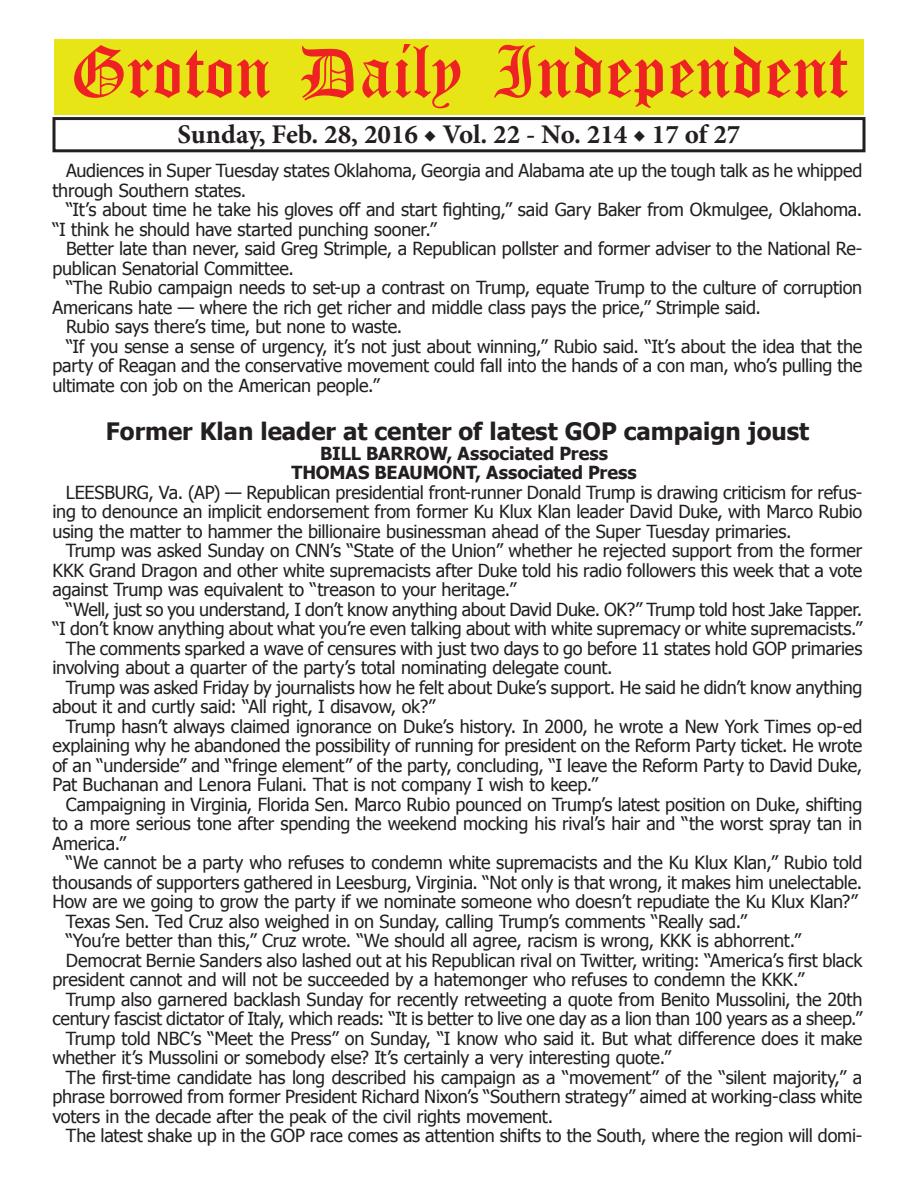
<style>
.page{position:relative;width:918px;height:1188px;background:#fff}
.page>*{position:absolute;margin:0;border:0;box-sizing:border-box;transform-origin:0 0}
.t1{font:54px "Old English Five";color:#ee2123}
.t2{font:700 27px "Minion Pro";color:#231f20}
.t3{font:700 24px "Tahoma";color:#231f20}
.t4{font:18px/19.5px "Tahoma";letter-spacing:-.015em;color:#231f20}
.t5{font:700 18px/19.5px "Tahoma";letter-spacing:-.005em;color:#231f20;text-align:center}
</style>
<div class="page">
<div style="left:52px;top:117px;width:814px;height:35px;border:3px solid #231f20"></div>
<div style="left:54px;top:40px;width:810px;height:75px;background:#e7e515"></div>
<h1 class="t1" style="left:70px;top:47px;width:779px">Groton Daily Independent</h1>
<h2 class="t2" style="left:178px;top:116px;width:564px">Sunday, Feb. 28, 2016 ◆ Vol. 22 - No. 214 ◆ 17 of 27</h2>
<p class="t4" style="left:52px;top:160px;width:812px;text-indent:14px">Audiences in Super Tuesday states Oklahoma, Georgia and Alabama ate up the tough talk as he whipped through Southern states.</p>
<p class="t4" style="left:52px;top:199px;width:811px;text-indent:14px">“It’s about time he take his gloves off and start fighting,” said Gary Baker from Okmulgee, Oklahoma. “I think he should have started punching sooner.”</p>
<p class="t4" style="left:52px;top:238px;width:811px;text-indent:14px">Better late than never, said Greg Strimple, a Republican pollster and former adviser to the National Re&shy;publican Senatorial Committee.</p>
<p class="t4" style="left:66px;top:277px;width:798px">“The Rubio campaign needs to set-up a contrast on Trump, equate Trump to the culture of corruption</p>
<p class="t4" style="left:52px;top:297px;width:710px">Americans hate — where the rich get richer and middle class pays the price,” Strimple said.</p>
<p class="t4" style="left:66px;top:316px;width:338px">Rubio says there’s time, but none to waste.</p>
<p class="t4" style="left:66px;top:336px;width:798px">“If you sense a sense of urgency, it’s not just about winning,” Rubio said. “It’s about the idea that the</p>
<p class="t4" style="left:52px;top:355px;width:811px">party of Reagan and the conservative movement could fall into the hands of a con man, who’s pulling the</p>
<p class="t4" style="left:52px;top:375px;width:329px">ultimate con job on the American people.”</p>
<h3 class="t3" style="left:106px;top:415px;width:705px">Former Klan leader at center of latest GOP campaign joust</h3>
<p class="t5" style="left:292px;top:442px;width:347px">BILL BARROW, Associated Press<br>THOMAS BEAUMONT, Associated Press</p>
<p class="t4" style="left:52px;top:482px;width:812px;text-align:justify;text-indent:14px">LEESBURG, Va. (AP) — Republican presidential front-runner Donald Trump is drawing criticism for refus&shy;ing to denounce an implicit endorsement from former Ku Klux Klan leader David Duke, with Marco Rubio using the matter to hammer the billionaire businessman ahead of the Super Tuesday primaries.</p>
<p class="t4" style="left:52px;top:540px;width:811px;text-align:justify;text-indent:14px">Trump was asked Sunday on CNN’s “State of the Union” whether he rejected support from the former KKK Grand Dragon and other white supremacists after Duke told his radio followers this week that a vote against Trump was equivalent to “treason to your heritage.”</p>
<p class="t4" style="left:66px;top:599px;width:798px">“Well, just so you understand, I don’t know anything about David Duke. OK?” Trump told host Jake Tapper.</p>
<p class="t4" style="left:52px;top:618px;width:811px">“I don’t know anything about what you’re even talking about with white supremacy or white supremacists.”</p>
<p class="t4" style="left:66px;top:638px;width:798px">The comments sparked a wave of censures with just two days to go before 11 states hold GOP primaries</p>
<p class="t4" style="left:52px;top:657px;width:562px">involving about a quarter of the party’s total nominating delegate count.</p>
<p class="t4" style="left:66px;top:677px;width:798px">Trump was asked Friday by journalists how he felt about Duke’s support. He said he didn’t know anything</p>
<p class="t4" style="left:52px;top:696px;width:385px">about it and curtly said: “All right, I disavow, ok?”</p>
<p class="t4" style="left:66px;top:716px;width:798px">Trump hasn’t always claimed ignorance on Duke’s history. In 2000, he wrote a New York Times op-ed</p>
<p class="t4" style="left:52px;top:735px;width:811px">explaining why he abandoned the possibility of running for president on the Reform Party ticket. He wrote</p>
<p class="t4" style="left:52px;top:755px;width:811px">of an “underside” and “fringe element” of the party, concluding, “I leave the Reform Party to David Duke,</p>
<p class="t4" style="left:52px;top:774px;width:547px">Pat Buchanan and Lenora Fulani. That is not company I wish to keep.”</p>
<p class="t4" style="left:66px;top:794px;width:798px">Campaigning in Virginia, Florida Sen. Marco Rubio pounced on Trump’s latest position on Duke, shifting</p>
<p class="t4" style="left:52px;top:813px;width:811px">to a more serious tone after spending the weekend mocking his rival’s hair and “the worst spray tan in</p>
<p class="t4" style="left:52px;top:833px;width:75px">America.”</p>
<p class="t4" style="left:66px;top:852px;width:798px">“We cannot be a party who refuses to condemn white supremacists and the Ku Klux Klan,” Rubio told</p>
<p class="t4" style="left:52px;top:872px;width:811px">thousands of supporters gathered in Leesburg, Virginia. “Not only is that wrong, it makes him unelectable.</p>
<p class="t4" style="left:52px;top:891px;width:807px">How are we going to grow the party if we nominate someone who doesn’t repudiate the Ku Klux Klan?”</p>
<p class="t4" style="left:66px;top:911px;width:683px">Texas Sen. Ted Cruz also weighed in on Sunday, calling Trump’s comments “Really sad.”</p>
<p class="t4" style="left:66px;top:930px;width:737px">“You’re better than this,” Cruz wrote. “We should all agree, racism is wrong, KKK is abhorrent.”</p>
<p class="t4" style="left:66px;top:950px;width:798px">Democrat Bernie Sanders also lashed out at his Republican rival on Twitter, writing: “America’s first black</p>
<p class="t4" style="left:52px;top:969px;width:753px">president cannot and will not be succeeded by a hatemonger who refuses to condemn the KKK.”</p>
<p class="t4" style="left:66px;top:989px;width:798px">Trump also garnered backlash Sunday for recently retweeting a quote from Benito Mussolini, the 20th</p>
<p class="t4" style="left:52px;top:1008px;width:811px">century fascist dictator of Italy, which reads: “It is better to live one day as a lion than 100 years as a sheep.”</p>
<p class="t4" style="left:66px;top:1027px;width:798px">Trump told NBC’s “Meet the Press” on Sunday, “I know who said it. But what difference does it make</p>
<p class="t4" style="left:52px;top:1047px;width:620px">whether it’s Mussolini or somebody else? It’s certainly a very interesting quote.”</p>
<p class="t4" style="left:66px;top:1066px;width:798px">The first-time candidate has long described his campaign as a “movement” of the “silent majority,” a</p>
<p class="t4" style="left:52px;top:1086px;width:811px">phrase borrowed from former President Richard Nixon’s “Southern strategy” aimed at working-class white</p>
<p class="t4" style="left:52px;top:1105px;width:502px">voters in the decade after the peak of the civil rights movement.</p>
<p class="t4" style="left:66px;top:1125px;width:798px">The latest shake up in the GOP race comes as attention shifts to the South, where the region will domi-</p>
</div>
